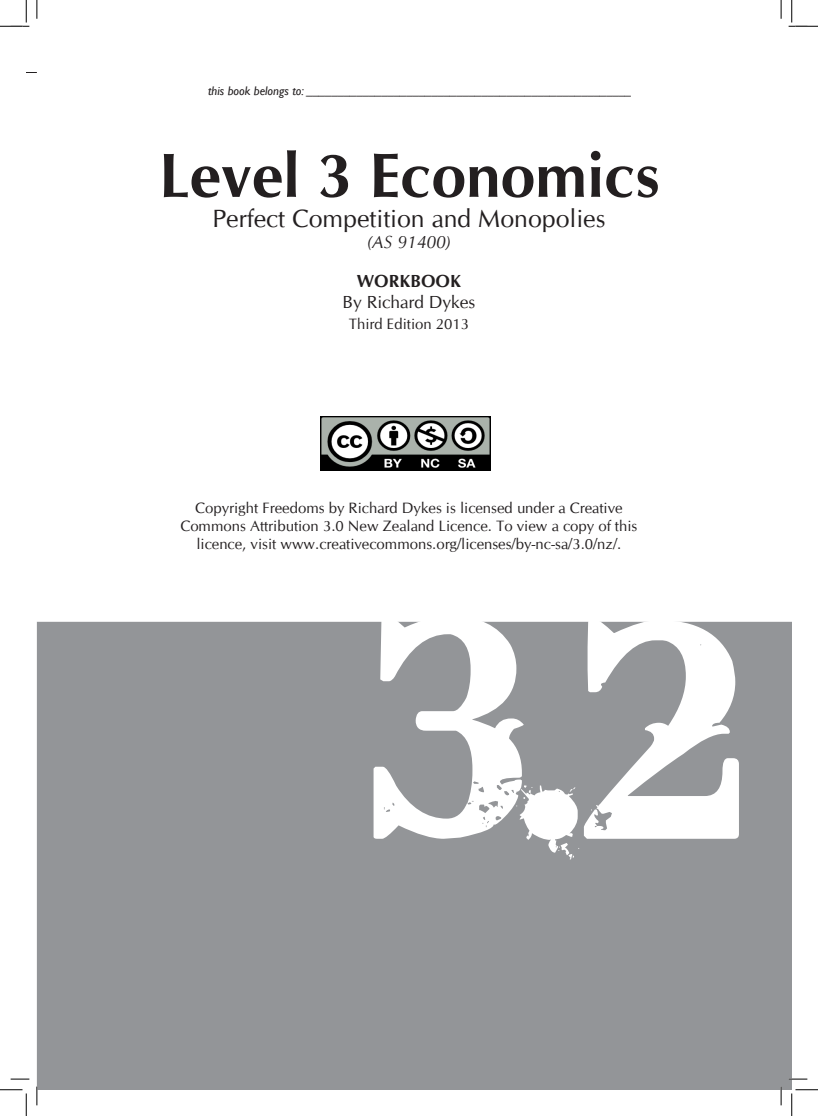
<style>
.page{position:relative;width:818px;height:1116px;background:#fff}
.page>*{position:absolute;margin:0;border:0;box-sizing:border-box;transform-origin:0 0}
.t1{font:312.5px "Bleeding Cowboys";color:#fff}
.t2{font:700 62.5px "CG Omega";color:#231f20}
.t3{font:25px "CG Omega";color:#231f20}
.t4{font:17.5px "CG Omega";color:#231f20}
.t5{font:italic 17.5px "CG Omega";color:#231f20}
.t6{font:700 17.5px "CG Omega";color:#231f20}
.t7{font:15px/18px "CG Omega";color:#231f20;text-align:center}
.Axis_label_1{font:italic 12.5px "Gill Sans";color:#231f20}
</style>
<div class="page">
<div style="left:37px;top:622px;width:755px;height:467px;background:#939598"></div>
<img style="left:320px;top:416px;width:171px;height:55px">
<svg style="left:11px;top:1078px;width:18px;height:1px"></svg>
<svg style="left:788px;top:1078px;width:19px;height:1px"></svg>
<svg style="left:36px;top:0;width:2px;height:19px"></svg>
<svg style="left:36px;top:1086px;width:2px;height:19px"></svg>
<svg style="left:780px;top:0;width:2px;height:19px"></svg>
<svg style="left:780px;top:1086px;width:2px;height:19px"></svg>
<svg style="left:0;top:0;width:29px;height:27px"></svg>
<svg style="left:0;top:1089px;width:27px;height:26px"></svg>
<svg style="left:788px;top:0;width:30px;height:27px"></svg>
<svg style="left:791px;top:1089px;width:27px;height:26px"></svg>
<p class="Axis_label_1" style="left:208px;top:84px;width:425px">this book belongs to: ____________________________________________________</p>
<h2 class="t2" style="left:158px;top:136px;width:503px">Level 3 Economics</h2>
<h3 class="t3" style="left:212px;top:203px;width:394px">Perfect Competition and Monopolies</h3>
<p class="t5" style="left:367px;top:231px;width:85px">(AS 91400)</p>
<p class="t6" style="left:357px;top:270px;width:106px">WORKBOOK</p>
<p class="t4" style="left:342px;top:292px;width:134px">By Richard Dykes</p>
<p class="t7" style="left:349px;top:315px;width:122px">Third Edition 2013</p>
<p class="t7" style="left:180px;top:498px;width:458px">Copyright Freedoms by Richard Dykes is licensed under a Creative<br>Commons Attribution 3.0 New Zealand Licence. To view a copy of this licence, visit www.creativecommons.org/licenses/by-nc-sa/3.0/nz/.</p>
<p class="t1" style="left:373px;top:548px;width:363px">3.2</p>
</div>
